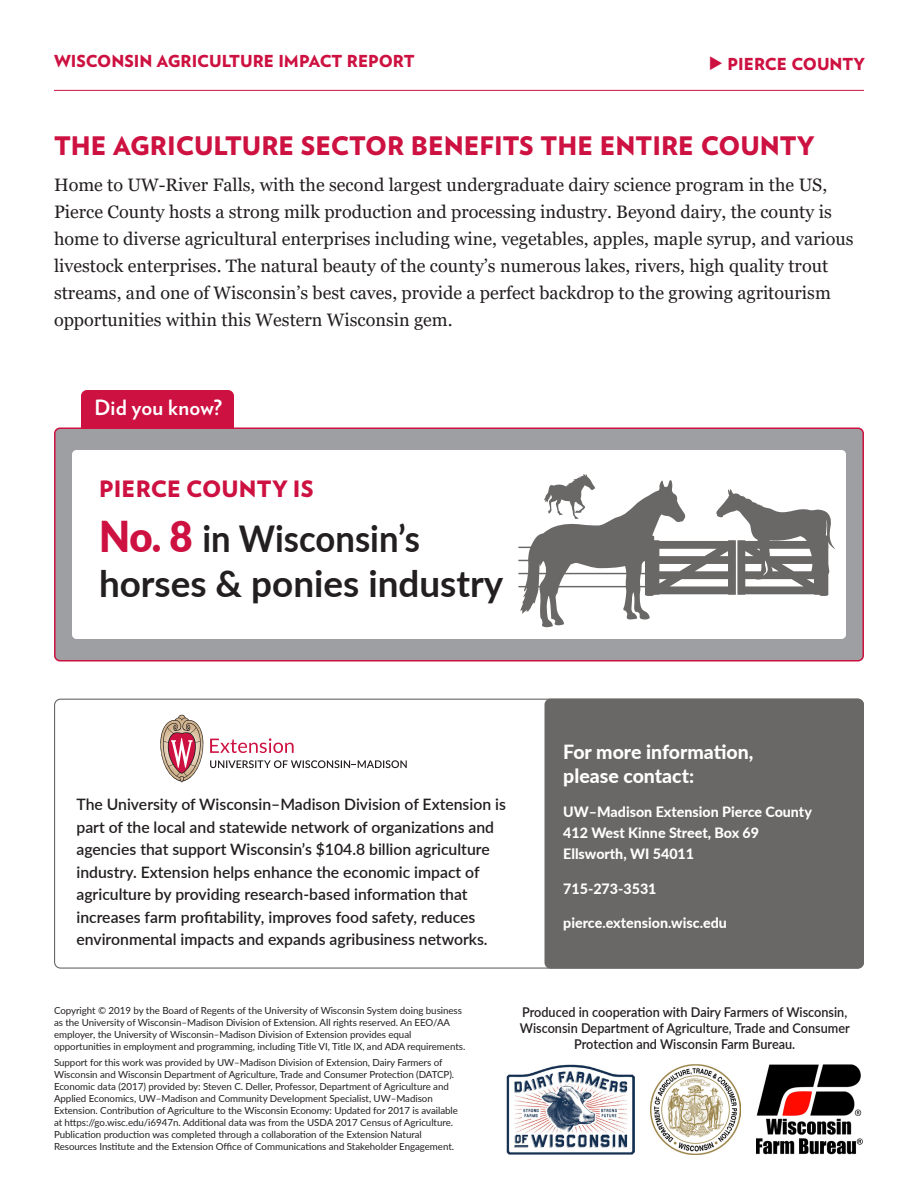
<style>
.page{position:relative;width:918px;height:1188px;background:#fff}
.page>*{position:absolute;margin:0;border:0;box-sizing:border-box;transform-origin:0 0}
.Box_Answer{font:700 36.9px/45.3px "Lato";color:#231f20;scale:.94 1}
.Title-Impact_Report{font:900 25.5px "Verlag";color:#cd1141}
.Box_Title{font:900 22.5px "Verlag";letter-spacing:.01em;color:#cd1141}
.Sub-Subhead{font:700 21px "Verlag";letter-spacing:.01em;color:#fff}
.Smaller_text{font:800 19.5px/24px "Lato";color:#fff}
.Text{font:18px/27px "Georgia";color:#231f20}
.Title-Impact_Report-2{font:900 16.5px "Verlag";color:#cd1141}
.White_Text{font:600 15.75px/22.5px "Lato";color:#231f20}
.Smaller_text-2{font:800 14.25px/21px "Lato";color:#fff}
.Box_Answer-2{font:600 13.5px/16.2px "Lato";color:#231f20;text-align:center;scale:.94 1}
.Smallest_Text{font:9.75px/12px "Lato";letter-spacing:-.005em;color:#231f20}
.s1{font-weight:900;font-size:42.6px;color:#cd1141}
</style>
<div class="page">
<hr style="left:54px;top:90px;width:810px;height:1px;background:#cd1141">
<div style="left:544px;top:699px;width:320px;height:270px;background:#6a6867;border-radius:6px"></div>
<svg style="left:160px;top:715px;width:247px;height:67px"></svg>
<img style="left:506px;top:1064px;width:128px;height:90px">
<img style="left:651px;top:1064px;width:89px;height:90px">
<img style="left:756px;top:1064px;width:107px;height:90px">
<div style="left:81px;top:390px;width:153px;height:54px;background:#cd1141;border-radius:6px"></div>
<div style="left:55px;top:428px;width:808px;height:233px;background:#9d9fa2;border-radius:5px"></div>
<div style="left:54px;top:428px;width:810px;height:234px;border:2px solid #cd1141;border-radius:5px"></div>
<div style="left:72px;top:450px;width:774px;height:189px;background:#fff;border-radius:4px"></div>
<hr style="left:518px;top:547px;width:136px;height:1px;background:#6a6867">
<hr style="left:518px;top:560px;width:136px;height:1px;background:#6a6867">
<hr style="left:518px;top:573px;width:136px;height:1px;background:#6a6867">
<hr style="left:518px;top:586px;width:136px;height:1px;background:#6a6867">
<svg style="left:520px;top:474px;width:315px;height:154px"></svg>
<p class="Title-Impact_Report-2" style="left:54px;top:48px;width:362px">WISCONSIN AGRICULTURE IMPACT REPORT</p>
<p class="Title-Impact_Report-2" style="left:709px;top:51px;width:158px">◆ PIERCE COUNTY</p>
<p class="Title-Impact_Report" style="left:54px;top:125px;width:762px">THE AGRICULTURE SECTOR BENEFITS THE ENTIRE COUNTY</p>
<p class="Text" style="left:54px;top:172px;width:801px">Home to UW-River Falls, with the second largest undergraduate dairy science program in the US, Pierce County hosts a strong milk production and processing industry. Beyond dairy, the county is home to diverse agricultural enterprises including wine, vegetables, apples, maple syrup, and various livestock enterprises. The natural beauty of the county’s numerous lakes, rivers, high quality trout streams, and one of Wisconsin’s best caves, provide a perfect backdrop to the growing agritourism opportunities within this Western Wisconsin gem.</p>
<p class="Sub-Subhead" style="left:94px;top:391px;width:129px">Did you know?</p>
<p class="Box_Title" style="left:99px;top:470px;width:216px">PIERCE COUNTY IS</p>
<p class="Box_Answer" style="left:99px;top:514px;width:432px"><span class="s1">No. 8</span> in Wisconsin’s horses &amp; ponies industry</p>
<p class="White_Text" style="left:76px;top:793px;width:431px">The University of Wisconsin–Madison Division of Extension is part of the local and statewide network of organizations and agencies that support Wisconsin’s $104.8 billion agriculture industry. Extension helps enhance the economic impact of agriculture by providing research-based information that increases farm profitability, improves food safety, reduces environmental impacts and expands agribusiness networks.</p>
<p class="Smaller_text" style="left:563px;top:739px;width:192px">For more information, please contact:</p>
<p class="Smaller_text-2" style="left:563px;top:801px;width:250px">UW–Madison Extension Pierce County<br>412 West Kinne Street, Box 69<br>Ellsworth, WI 54011</p>
<p class="Smaller_text-2" style="left:563px;top:877px;width:95px">715-273-3531</p>
<p class="Smaller_text-2" style="left:563px;top:912px;width:165px">pierce.extension.wisc.edu</p>
<p class="Smallest_Text" style="left:54px;top:1004px;width:413px">Copyright © 2019 by the Board of Regents of the University of Wisconsin System doing business as the University of Wisconsin–Madison Division of Extension. All rights reserved. An EEO/AA employer, the University of Wisconsin–Madison Division of Extension provides equal opportunities in employment and programming, including Title VI, Title IX, and ADA requirements.</p>
<p class="Smallest_Text" style="left:54px;top:1056px;width:406px">Support for this work was provided by UW–Madison Division of Extension, Dairy Farmers of Wisconsin and Wisconsin Department of Agriculture, Trade and Consumer Protection (DATCP).<br>Economic data (2017) provided by: Steven C. Deller, Professor, Department of Agriculture and Applied Economics, UW–Madison and Community Development Specialist, UW–Madison Extension. Contribution of Agriculture to the Wisconsin Economy: Updated for 2017 is available at https://go.wisc.edu/i6947n. Additional data was from the USDA 2017 Census of Agriculture.<br>Publication production was completed through a collaboration of the Extension Natural Resources Institute and the Extension Office of Communications and Stakeholder Engagement.</p>
<p class="Box_Answer-2" style="left:520px;top:1003px;width:352px">Produced in cooperation with Dairy Farmers of Wisconsin,<br>Wisconsin Department of Agriculture, Trade and Consumer<br>Protection and Wisconsin Farm Bureau.</p>
</div>
